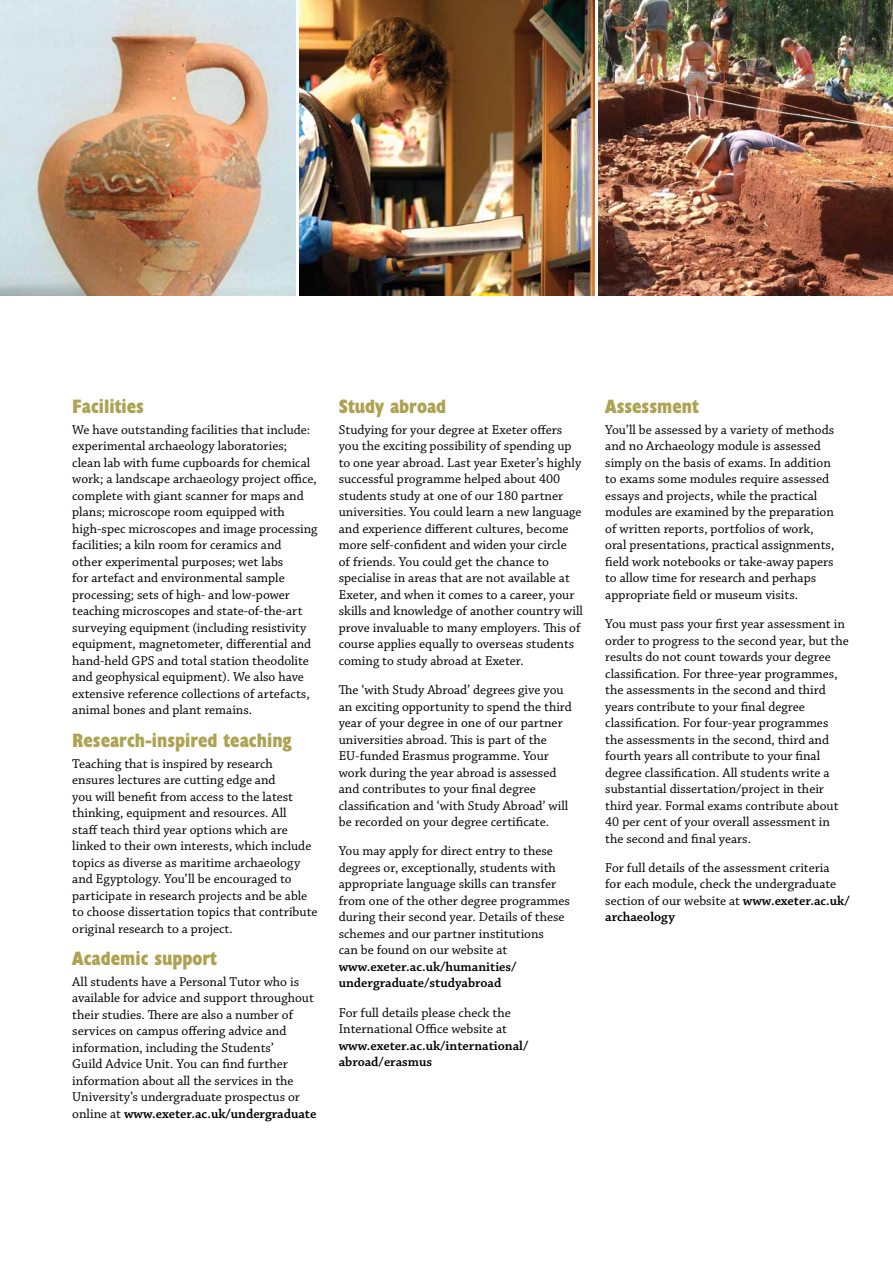
<style>
.page{position:relative;width:893px;height:1263px;background:#fff}
.page>*{position:absolute;margin:0;border:0;box-sizing:border-box;transform-origin:0 0}
.t1{font:700 condensed 19.5px "Humanist 521 BT Xtra";color:#aea353}
.t2{font:13.5px/16.5px "Chaparral Pro";color:#000}
.t3{font:600 13.5px/16.5px "Chaparral Pro";color:#000}
.s1{font-weight:600}
</style>
<div class="page">
<img style="left:0;top:0;width:295px;height:295px">
<img style="left:299px;top:0;width:295px;height:295px">
<img style="left:599px;top:0;width:294px;height:295px">
<h1 class="t1" style="left:72px;top:394px;width:73px">Facilities</h1>
<p class="t2" style="left:72px;top:422px;width:247px">We have outstanding facilities that include: experimental archaeology laboratories; clean lab with fume cupboards for chemical work; a landscape archaeology project office, complete with giant scanner for maps and plans; microscope room equipped with high-spec microscopes and image processing facilities; a kiln room for ceramics and<br>other experimental purposes; wet labs<br>for artefact and environmental sample processing; sets of high- and low-power teaching microscopes and state-of-the-art surveying equipment (including resistivity equipment, magnetometer, differential and hand-held GPS and total station theodolite and geophysical equipment). We also have extensive reference collections of artefacts, animal bones and plant remains.</p>
<h1 class="t1" style="left:72px;top:728px;width:221px">Research-inspired teaching</h1>
<p class="t2" style="left:72px;top:755px;width:247px">Teaching that is inspired by research ensures lectures are cutting edge and<br>you will benefit from access to the latest thinking, equipment and resources. All<br>staff teach third year options which are linked to their own interests, which include topics as diverse as maritime archaeology and Egyptology. You’ll be encouraged to participate in research projects and be able to choose dissertation topics that contribute original research to a project.</p>
<h1 class="t1" style="left:72px;top:946px;width:146px">Academic support</h1>
<p class="t2" style="left:72px;top:973px;width:246px">All students have a Personal Tutor who is available for advice and support throughout their studies. There are also a number of services on campus offering advice and information, including the Students’<br>Guild Advice Unit. You can find further information about all the services in the University’s undergraduate prospectus or online at <span class="s1">www.exeter.ac.uk/undergraduate</span></p>
<h1 class="t1" style="left:339px;top:394px;width:109px">Study abroad</h1>
<p class="t2" style="left:339px;top:422px;width:246px">Studying for your degree at Exeter offers you the exciting possibility of spending up to one year abroad. Last year Exeter’s highly successful programme helped about 400 students study at one of our 180 partner universities. You could learn a new language and experience different cultures, become more self-confident and widen your circle<br>of friends. You could get the chance to specialise in areas that are not available at Exeter, and when it comes to a career, your skills and knowledge of another country will prove invaluable to many employers. This of course applies equally to overseas students coming to study abroad at Exeter.</p>
<p class="t2" style="left:339px;top:682px;width:235px">The ‘with Study Abroad’ degrees give you an exciting opportunity to spend the third year of your degree in one of our partner universities abroad. This is part of the EU-funded Erasmus programme. Your work during the year abroad is assessed and contributes to your final degree classification and ‘with Study Abroad’ will be recorded on your degree certificate.</p>
<p class="t2" style="left:339px;top:843px;width:233px">You may apply for direct entry to these degrees or, exceptionally, students with appropriate language skills can transfer from one of the other degree programmes during their second year. Details of these schemes and our partner institutions<br>can be found on our website at</p>
<p class="t3" style="left:339px;top:959px;width:179px">www.exeter.ac.uk/humanities/ undergraduate/studyabroad</p>
<p class="t2" style="left:339px;top:1005px;width:173px">For full details please check the<br>International Office website at</p>
<p class="t3" style="left:339px;top:1038px;width:191px">www.exeter.ac.uk/international/ abroad/erasmus</p>
<h1 class="t1" style="left:605px;top:394px;width:95px">Assessment</h1>
<p class="t2" style="left:605px;top:422px;width:231px">You’ll be assessed by a variety of methods and no Archaeology module is assessed simply on the basis of exams. In addition to exams some modules require assessed essays and projects, while the practical modules are examined by the preparation of written reports, portfolios of work, oral presentations, practical assignments, field work notebooks or take-away papers to allow time for research and perhaps appropriate field or museum visits.</p>
<p class="t2" style="left:605px;top:616px;width:245px">You must pass your first year assessment in order to progress to the second year, but the results do not count towards your degree classification. For three-year programmes, the assessments in the second and third years contribute to your final degree classification. For four-year programmes the assessments in the second, third and fourth years all contribute to your final degree classification. All students write a substantial dissertation/project in their third year. Formal exams contribute about 40 per cent of your overall assessment in the second and final years.</p>
<p class="t2" style="left:605px;top:860px;width:246px">For full details of the assessment criteria<br>for each module, check the undergraduate section of our website at <span class="s1">www.exeter.ac.uk/ archaeology</span></p>
</div>
